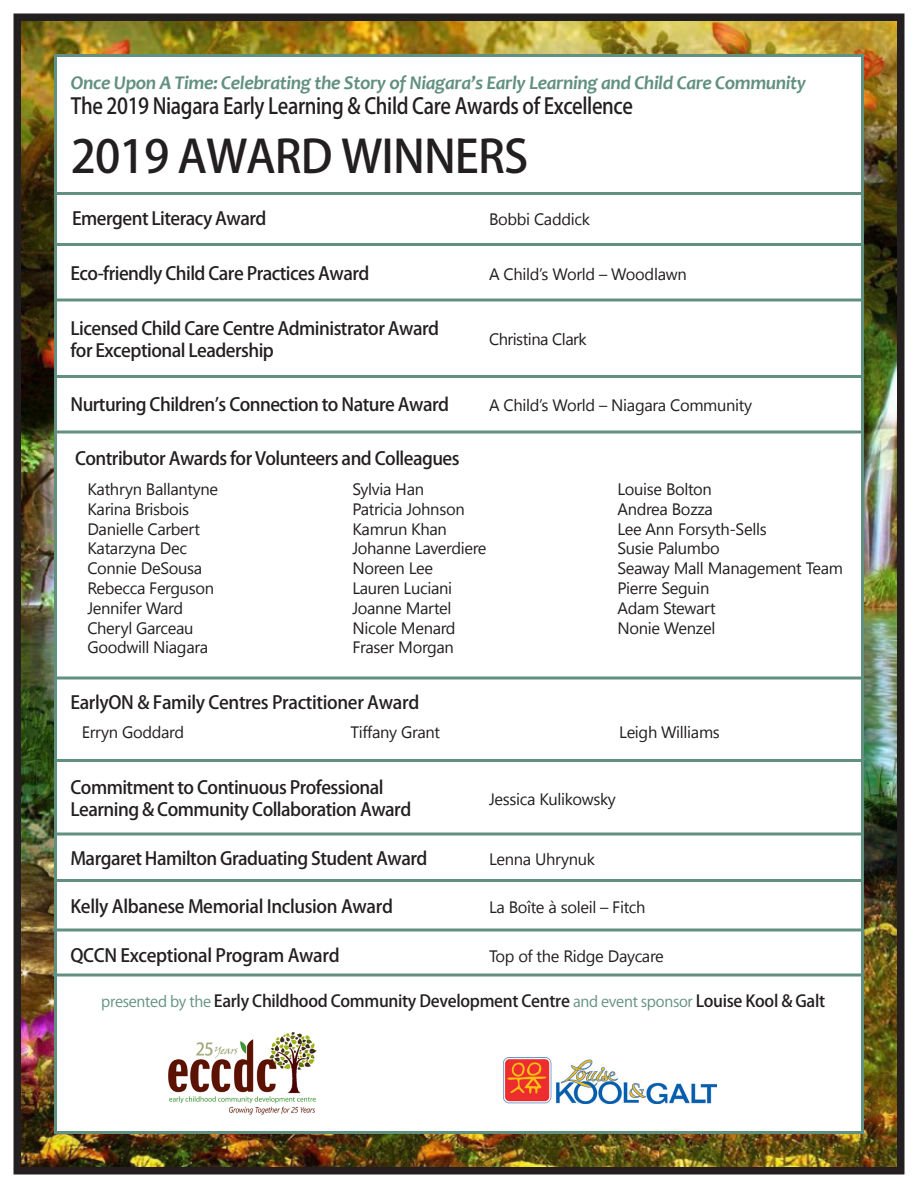
<style>
.page{position:relative;width:918px;height:1188px;background:#fff}
.page>*{position:absolute;margin:0;border:0;box-sizing:border-box;transform-origin:0 0}
.t1{font:500 45px "Koz Go Pro";letter-spacing:-.02em;color:#231f20}
.t2{font:500 21.9px "Koz Go Pro";letter-spacing:-.02em;color:#231f20;scale:.89 1}
.t3{font:italic 700 19.5px "Candara";letter-spacing:-.02em;color:#619080}
.t4{font:500 18px "Koz Go Pro";letter-spacing:-.03em;color:#231f20}
.t5{font:16.5px "Segoe UI";letter-spacing:-.02em;color:#231f20}
.t6{font:500 16.5px "Koz Go Pro";letter-spacing:-.02em;color:#231f20}
.s1{font-weight:400;font-size:15px;color:#619080}
</style>
<div class="page">
<img style="left:23px;top:23px;width:872px;height:1142px">
<div style="left:14px;top:14px;width:890px;height:1160px;border:8px solid #231f20"></div>
<div style="left:56px;top:56px;width:806px;height:1076px;background:#fff"></div>
<hr style="left:54px;top:243px;width:810px;height:3px;background:#619080">
<svg style="left:54px;top:298px;width:810px;height:4px;background:#87ab9f"></svg>
<hr style="left:54px;top:375px;width:810px;height:3px;background:#619080">
<svg style="left:54px;top:430px;width:810px;height:4px;background:#87ab9f"></svg>
<img style="left:168px;top:1032px;width:149px;height:83px">
<img style="left:504px;top:1058px;width:213px;height:45px">
<hr style="left:54px;top:192px;width:810px;height:3px;background:#619080">
<svg style="left:54px;top:676px;width:810px;height:4px;background:#87ab9f"></svg>
<svg style="left:54px;top:832px;width:810px;height:4px;background:#87ab9f"></svg>
<hr style="left:54px;top:759px;width:810px;height:3px;background:#619080">
<svg style="left:52px;top:928px;width:810px;height:4px;background:#87ab9f"></svg>
<hr style="left:54px;top:879px;width:810px;height:3px;background:#619080">
<hr style="left:52px;top:974px;width:810px;height:2px;background:#619080">
<p class="t3" style="left:71px;top:70px;width:737px">Once Upon A Time: Celebrating the Story of Niagara’s Early Learning and Child Care Community</p>
<p class="t2" style="left:71px;top:92px;width:633px">The 2019 Niagara Early Learning &amp; Child Care Awards of Excellence</p>
<p class="t1" style="left:71px;top:127px;width:459px">2019 AWARD WINNERS</p>
<p class="t4" style="left:72px;top:207px;width:196px">Emergent Literacy Award</p>
<p class="t5" style="left:489px;top:207px;width:102px">Bobbi Caddick</p>
<p class="t4" style="left:70px;top:262px;width:300px">Eco-friendly Child Care Practices Award</p>
<p class="t5" style="left:489px;top:263px;width:199px">A Child’s World – Woodlawn</p>
<p class="t4" style="left:70px;top:317px;width:370px">Licensed Child Care Centre Administrator Award</p>
<p class="t4" style="left:70px;top:339px;width:205px">for Exceptional Leadership</p>
<p class="t5" style="left:489px;top:328px;width:99px">Christina Clark</p>
<p class="t4" style="left:70px;top:393px;width:380px">Nurturing Children’s Connection to Nature Award</p>
<p class="t5" style="left:489px;top:394px;width:265px">A Child’s World – Niagara Community</p>
<p class="t4" style="left:75px;top:447px;width:386px">Contributor Awards for Volunteers and Colleagues</p>
<p class="t5" style="left:87px;top:478px;width:132px">Kathryn Ballantyne</p>
<p class="t5" style="left:87px;top:498px;width:103px">Karina Brisbois</p>
<p class="t5" style="left:87px;top:517px;width:114px">Danielle Carbert</p>
<p class="t5" style="left:87px;top:537px;width:101px">Katarzyna Dec</p>
<p class="t5" style="left:87px;top:557px;width:116px">Connie DeSousa</p>
<p class="t5" style="left:87px;top:577px;width:128px">Rebecca Ferguson</p>
<p class="t5" style="left:87px;top:597px;width:97px">Jennifer Ward</p>
<p class="t5" style="left:87px;top:616px;width:108px">Cheryl Garceau</p>
<p class="t5" style="left:87px;top:636px;width:122px">Goodwill Niagara</p>
<p class="t5" style="left:352px;top:478px;width:73px">Sylvia Han</p>
<p class="t5" style="left:352px;top:498px;width:114px">Patricia Johnson</p>
<p class="t5" style="left:352px;top:517px;width:96px">Kamrun Khan</p>
<p class="t5" style="left:352px;top:537px;width:136px">Johanne Laverdiere</p>
<p class="t5" style="left:352px;top:557px;width:82px">Noreen Lee</p>
<p class="t5" style="left:352px;top:577px;width:101px">Lauren Luciani</p>
<p class="t5" style="left:352px;top:597px;width:101px">Joanne Martel</p>
<p class="t5" style="left:352px;top:616px;width:105px">Nicole Menard</p>
<p class="t5" style="left:352px;top:636px;width:103px">Fraser Morgan</p>
<p class="t4" style="left:70px;top:691px;width:350px">EarlyON &amp; Family Centres Practitioner Award</p>
<p class="t5" style="left:617px;top:478px;width:96px">Louise Bolton</p>
<p class="t5" style="left:617px;top:498px;width:97px">Andrea Bozza</p>
<p class="t5" style="left:617px;top:517px;width:151px">Lee Ann Forsyth-Sells</p>
<p class="t5" style="left:617px;top:537px;width:104px">Susie Palumbo</p>
<p class="t5" style="left:617px;top:557px;width:227px">Seaway Mall Management Team</p>
<p class="t5" style="left:617px;top:577px;width:94px">Pierre Seguin</p>
<p class="t5" style="left:617px;top:597px;width:100px">Adam Stewart</p>
<p class="t5" style="left:617px;top:616px;width:99px">Nonie Wenzel</p>
<p class="t5" style="left:82px;top:720px;width:104px">Erryn Goddard</p>
<p class="t5" style="left:350px;top:720px;width:91px">Tiffany Grant</p>
<p class="t5" style="left:619px;top:720px;width:102px">Leigh Williams</p>
<p class="t4" style="left:70px;top:776px;width:315px">Commitment to Continuous Professional</p>
<p class="t5" style="left:489px;top:788px;width:128px">Jessica Kulikowsky</p>
<p class="t4" style="left:70px;top:798px;width:342px">Learning &amp; Community Collaboration Award</p>
<p class="t4" style="left:70px;top:847px;width:358px">Margaret Hamilton Graduating Student Award</p>
<p class="t5" style="left:489px;top:847px;width:107px">Lenna Uhrynuk</p>
<p class="t4" style="left:70px;top:895px;width:324px">Kelly Albanese Memorial Inclusion Award</p>
<p class="t5" style="left:489px;top:896px;width:158px">La Boîte à soleil – Fitch</p>
<p class="t4" style="left:70px;top:944px;width:271px">QCCN Exceptional Program Award</p>
<p class="t5" style="left:489px;top:945px;width:176px">Top of the Ridge Daycare</p>
<p class="t6" style="left:101px;top:990px;width:725px"><span class="s1">presented by the</span> Early Childhood Community Development Centre <span class="s1">and event sponsor</span> Louise Kool &amp; Galt</p>
</div>
